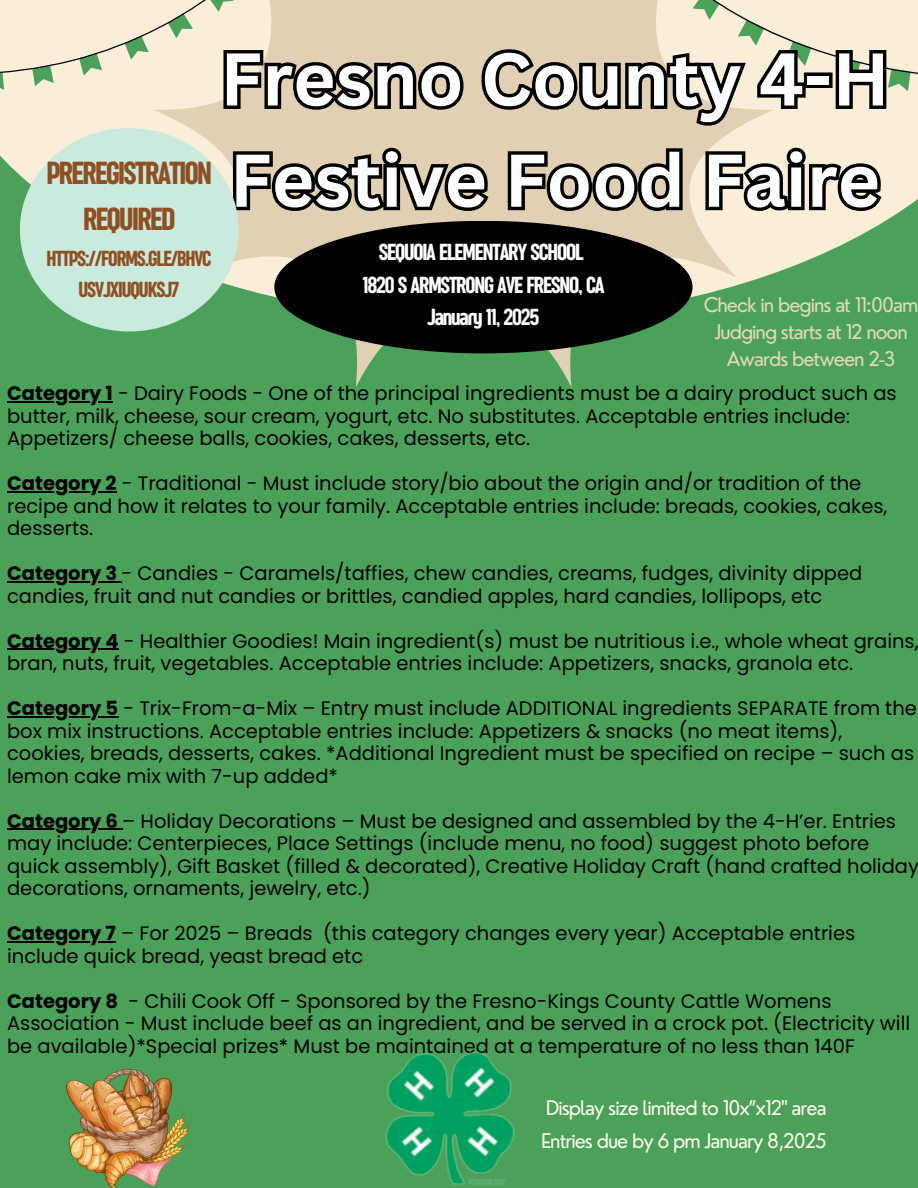
<style>
.page{position:relative;width:918px;height:1188px;background:#4ca15a}
.page>*{position:absolute;margin:0;border:0;box-sizing:border-box;transform-origin:0 0}
.t1{font:700 72.9px/101.2px "Canva Sans";color:#fcfffe}
.t2{font:33px/46.2px "Sugo Pro Classic";letter-spacing:-.05em;color:#8e4f23;text-align:center}
.t3{font:24px/32.7px "Sugo Pro Classic";letter-spacing:-.05em;color:#fff;text-align:center}
.t4{font:22.5px/31.5px "Sugo Pro Classic";letter-spacing:-.05em;color:#8e4f23;text-align:center}
.t5{font:19.8px "Nourd";letter-spacing:-.05em;color:#fffbec}
.t6{font:19.8px "Nourd";letter-spacing:-.05em;color:#e3dab4}
.t7{font:19.5px/22.5px "Poppins";color:#000}
.s1{font-weight:700}
</style>
<div class="page">
<svg style="left:0;top:113px;width:918px;height:192px"></svg>
<svg style="left:153px;top:0;width:621px;height:387px"></svg>
<div style="left:274px;top:221px;width:419px;height:132px;background:#000;border-radius:50%"></div>
<svg style="left:0;top:0;width:327px;height:113px;background:#ede5cd"></svg>
<svg style="left:564px;top:0;width:354px;height:116px;background:#e9e0c7"></svg>
<hr style="left:7px;top:401px;width:106px;height:1px;background:#000">
<hr style="left:7px;top:491px;width:110px;height:1px;background:#000">
<hr style="left:7px;top:581px;width:114px;height:1px;background:#000">
<hr style="left:7px;top:649px;width:112px;height:1px;background:#000">
<hr style="left:7px;top:716px;width:111px;height:1px;background:#000">
<hr style="left:7px;top:829px;width:115px;height:1px;background:#000">
<hr style="left:7px;top:941px;width:109px;height:1px;background:#000">
<img style="left:67px;top:1069px;width:124px;height:119px">
<img style="left:385px;top:1052px;width:130px;height:133px">
<svg style="left:220px;top:44px;width:670px;height:87px;background:#968d7b"></svg>
<svg style="left:230px;top:142px;width:656px;height:74px;background:#827a6a"></svg>
<div style="left:20px;top:128px;width:218px;height:204px;background:#c9eadd;border-radius:50%"></div>
<p class="t2" style="left:47px;top:150px;width:167px">PREREGISTRATION<br>REQUIRED</p>
<p class="t4" style="left:46px;top:243px;width:167px">HTTPS://FORMS.GLE/BHVC<br>USVJXIUQUKSJ7</p>
<p class="t1" style="left:220px;top:27px;width:671px">Fresno County 4-H<br>Festive Food Faire</p>
<p class="t3" style="left:362px;top:236px;width:243px">SEQUOIA ELEMENTARY SCHOOL<br>1820 S ARMSTRONG AVE FRESNO, CA<br>January 11, 2025</p>
<p class="t6" style="left:704px;top:292px;width:216px">Check in begins at 11:00am</p>
<p class="t6" style="left:714px;top:319px;width:195px">Judging starts at 12 noon</p>
<p class="t6" style="left:727px;top:346px;width:170px">Awards between 2-3</p>
<p class="t7" style="left:7px;top:382px;width:891px"><span class="s1">Category 1</span> - Dairy Foods - One of the principal ingredients must be a dairy product such as butter, milk, cheese, sour cream, yogurt, etc. No substitutes. Acceptable entries include:<br>Appetizers/ cheese balls, cookies, cakes, desserts, etc.</p>
<p class="t7" style="left:7px;top:472px;width:882px"><span class="s1">Category 2</span> - Traditional - Must include story/bio about the origin and/or tradition of the recipe and how it relates to your family. Acceptable entries include: breads, cookies, cakes, desserts.</p>
<h1 class="t7" style="left:7px;top:562px;width:857px"><span class="s1">Category 3</span> - Candies - Caramels/taffies, chew candies, creams, fudges, divinity dipped candies, fruit and nut candies or brittles, candied apples, hard candies, lollipops, etc</h1>
<p class="t7" style="left:7px;top:630px;width:913px"><span class="s1">Category 4</span> - Healthier Goodies! Main ingredient(s) must be nutritious i.e., whole wheat grains, bran, nuts, fruit, vegetables. Acceptable entries include: Appetizers, snacks, granola etc.</p>
<h2 class="t7" style="left:7px;top:697px;width:911px"><span class="s1">Category 5</span> - Trix-From-a-Mix – Entry must include ADDITIONAL ingredients SEPARATE from the box mix instructions. Acceptable entries include: Appetizers &amp; snacks (no meat items), cookies, breads, desserts, cakes. *Additional Ingredient must be specified on recipe – such as lemon cake mix with 7-up added*</h2>
<p class="t7" style="left:7px;top:810px;width:914px"><span class="s1">Category 6</span> – Holiday Decorations – Must be designed and assembled by the 4-H’er. Entries may include: Centerpieces, Place Settings (include menu, no food) suggest photo before quick assembly), Gift Basket (filled &amp; decorated), Creative Holiday Craft (hand crafted holiday decorations, ornaments, jewelry, etc.)</p>
<p class="t7" style="left:7px;top:922px;width:850px"><span class="s1">Category 7</span> – For 2025 – Breads (this category changes every year) Acceptable entries include quick bread, yeast bread etc</p>
<p class="t7" style="left:7px;top:990px;width:905px"><span class="s1">Category 8</span> - Chili Cook Off - Sponsored by the Fresno-Kings County Cattle Womens<br>Association - Must include beef as an ingredient, and be served in a crock pot. (Electricity will be available)*Special prizes* Must be maintained at a temperature of no less than 140F</p>
<p class="t5" style="left:546px;top:1095px;width:282px">Display size limited to 10x”x12" area</p>
<p class="t5" style="left:541px;top:1128px;width:287px">Entries due by 6 pm January 8,2025</p>
</div>
